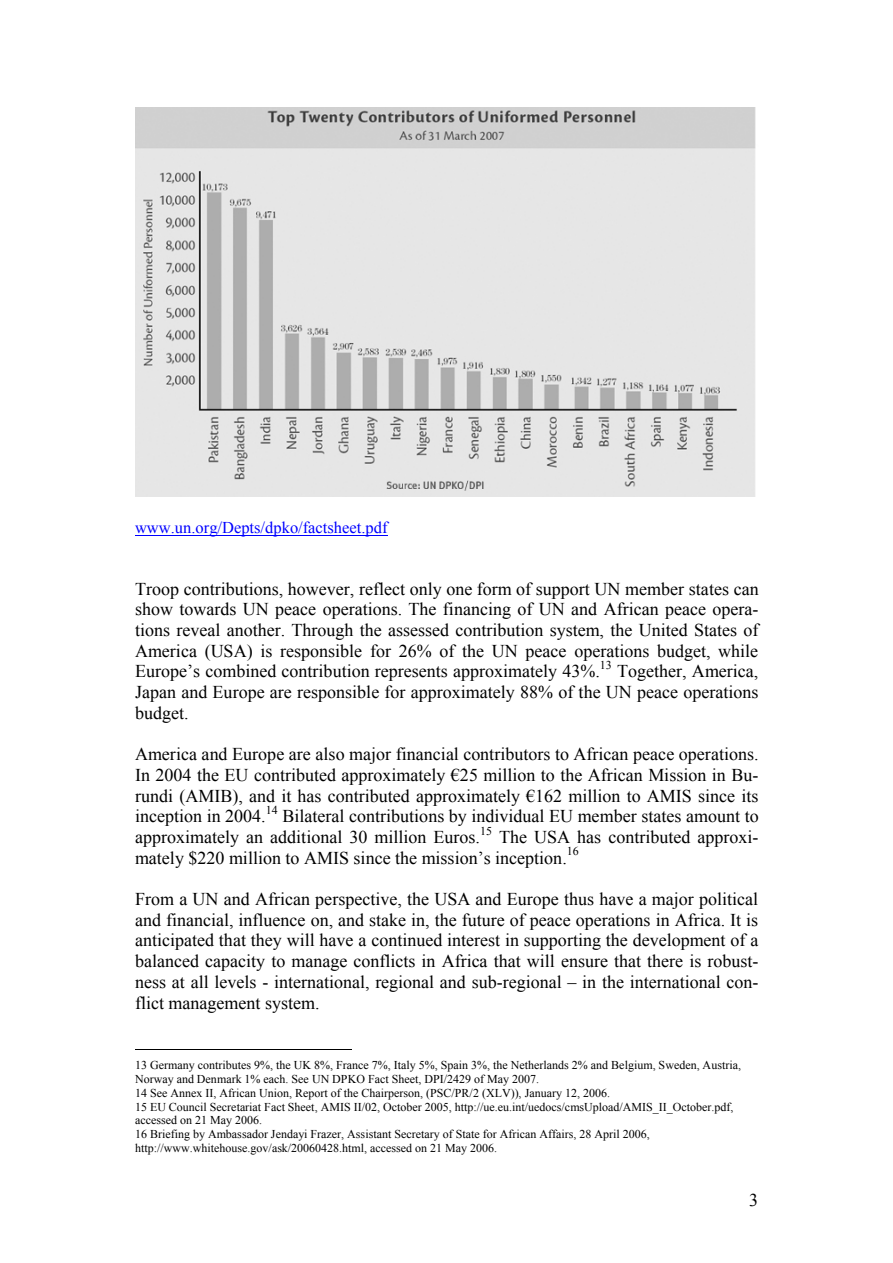
<style>
.page{position:relative;width:893px;height:1263px;background:#fff}
.page>*{position:absolute;margin:0;border:0;box-sizing:border-box;transform-origin:0 0}
.t1{font:18px/20.7px "Times New Roman";color:#000;text-align:justify}
.t2{font:16.5px "Times New Roman";color:#00f}
.t3{font:12px/13.8px "Times New Roman";color:#000}
</style>
<div class="page">
<img style="left:135px;top:108px;width:621px;height:389px">
<hr style="left:135px;top:535px;width:252px;height:1px;background:#00f">
<hr style="left:135px;top:1049px;width:216px;height:1px;background:#000">
<p class="t2" style="left:135px;top:518px;width:254px">www.un.org/Depts/dpko/factsheet.pdf</p>
<p class="t1" style="left:135px;top:578px;width:625px">Troop contributions, however, reflect only one form of support UN member states can show towards UN peace operations. The financing of UN and African peace opera&shy;tions reveal another. Through the assessed contribution system, the United States of America (USA) is responsible for 26% of the UN peace operations budget, while Europe’s combined contribution represents approximately 43%.</p>
<p class="t3" style="left:599px;top:658px;width:14px">13</p>
<p class="t1" style="left:135px;top:661px;width:625px;text-indent:482px">Together, America, Japan and Europe are responsible for approximately 88% of the UN peace operations budget.</p>
<p class="t1" style="left:135px;top:744px;width:625px">America and Europe are also major financial contributors to African peace operations.<br>In 2004 the EU contributed approximately €25 million to the African Mission in Bu&shy;rundi (AMIB), and it has contributed approximately €162 million to AMIS since its inception in 2004.</p>
<p class="t3" style="left:266px;top:803px;width:14px">14</p>
<p class="t1" style="left:135px;top:806px;width:625px;text-indent:147px">Bilateral contributions by individual EU member states amount to approximately an additional 30 million Euros.</p>
<p class="t3" style="left:480px;top:824px;width:14px">15</p>
<p class="t1" style="left:135px;top:827px;width:625px;text-indent:364px">The USA has contributed approxi&shy;mately $220 million to AMIS since the mission’s inception.</p>
<p class="t3" style="left:566px;top:844px;width:14px">16</p>
<p class="t1" style="left:135px;top:889px;width:625px">From a UN and African perspective, the USA and Europe thus have a major political and financial, influence on, and stake in, the future of peace operations in Africa. It is anticipated that they will have a continued interest in supporting the development of a balanced capacity to manage conflicts in Africa that will ensure that there is robust&shy;ness at all levels - international, regional and sub-regional – in the international con&shy;flict management system.</p>
<p class="t3" style="left:135px;top:1058px;width:607px">13 Germany contributes 9%, the UK 8%, France 7%, Italy 5%, Spain 3%, the Netherlands 2% and Belgium, Sweden, Austria, Norway and Denmark 1% each. See UN DPKO Fact Sheet, DPI/2429 of May 2007.<br>14 See Annex II, African Union, Report of the Chairperson, (PSC/PR/2 (XLV)), January 12, 2006.<br>15 EU Council Secretariat Fact Sheet, AMIS II/02, October 2005, http://ue.eu.int/uedocs/cmsUpload/AMIS_II_October.pdf, accessed on 21 May 2006.<br>16 Briefing by Ambassador Jendayi Frazer, Assistant Secretary of State for African Affairs, 28 April 2006, http://www.whitehouse.gov/ask/20060428.html, accessed on 21 May 2006.</p>
<p class="t1" style="left:749px;top:1189px;width:10px">3</p>
</div>
